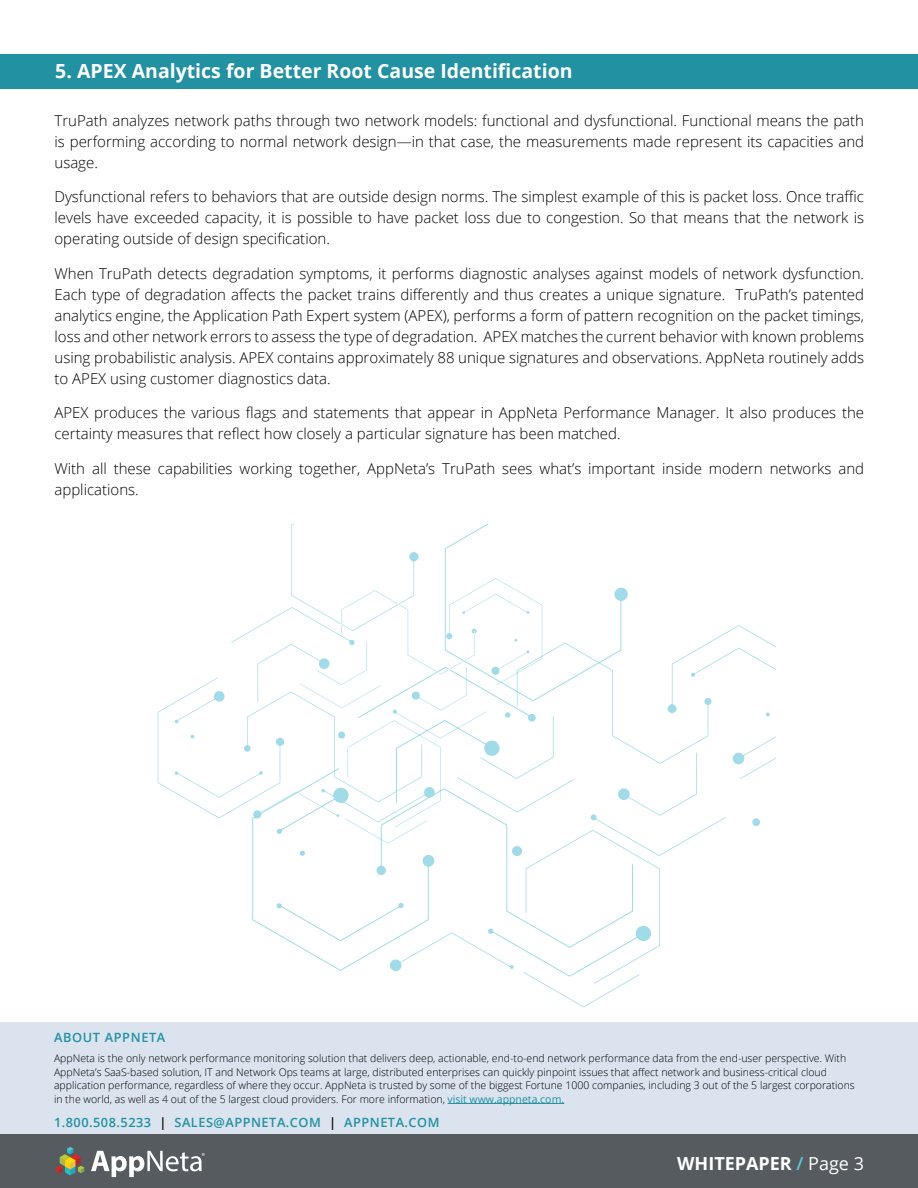
<style>
.page{position:relative;width:918px;height:1188px;background:#fff}
.page>*{position:absolute;margin:0;border:0;box-sizing:border-box;transform-origin:0 0}
.t1{font:700 19.5px "Open Sans";color:#fff}
.t2{font:700 18px "Open Sans";color:#fff}
.t3{font:300 15px/21px "Open Sans";color:#000;text-align:justify}
.t4{font:600 12.75px "Open Sans";letter-spacing:.04em;color:#2291a1}
.t5{font:300 10.5px/13.5px "Open Sans";color:#000101}
.s1{font-weight:400;color:#2291a1}
.s2{color:#000101}
.s3{font-weight:600;color:#5bc7d6}
.s4{font-weight:400}
</style>
<div class="page">
<div style="left:0;top:1134px;width:918px;height:54px;background:#565b5f"></div>
<svg style="left:91px;top:1151px;width:114px;height:26px"></svg>
<svg style="left:56px;top:1147px;width:28px;height:28px"></svg>
<div style="left:0;top:1023px;width:918px;height:111px;background:#dae3ee"></div>
<hr style="left:448px;top:1103px;width:116px;height:1px;background:#2291a1">
<div style="left:0;top:54px;width:918px;height:34px;background:#2291a1"></div>
<svg style="left:158px;top:525px;width:617px;height:482px"></svg>
<h1 class="t1" style="left:55px;top:57px;width:519px">5. APEX Analytics for Better Root Cause Identification</h1>
<p class="t3" style="left:55px;top:110px;width:811px">TruPath analyzes network paths through two network models: functional and dysfunctional. Functional means the path is performing according to normal network design—in that case, the measurements made represent its capacities and usage.</p>
<p class="t3" style="left:55px;top:186px;width:811px">Dysfunctional refers to behaviors that are outside design norms. The simplest example of this is packet loss. Once traffic levels have exceeded capacity, it is possible to have packet loss due to congestion. So that means that the network is operating outside of design specification.</p>
<p class="t3" style="left:55px;top:263px;width:811px">When TruPath detects degradation symptoms, it performs diagnostic analyses against models of network dysfunction.<br>Each type of degradation affects the packet trains differently and thus creates a unique signature. TruPath’s patented analytics engine, the Application Path Expert system (APEX), performs a form of pattern recognition on the packet timings, loss and other network errors to assess the type of degradation. APEX matches the current behavior with known problems using probabilistic analysis. APEX contains approximately 88 unique signatures and observations. AppNeta routinely adds to APEX using customer diagnostics data.</p>
<p class="t3" style="left:55px;top:402px;width:811px">APEX produces the various flags and statements that appear in AppNeta Performance Manager. It also produces the certainty measures that reflect how closely a particular signature has been matched.</p>
<p class="t3" style="left:55px;top:458px;width:811px">With all these capabilities working together, AppNeta’s TruPath sees what’s important inside modern networks and applications.</p>
<p class="t4" style="left:54px;top:1029px;width:113px">ABOUT APPNETA</p>
<p class="t5" style="left:54px;top:1051px;width:802px">AppNeta is the only network performance monitoring solution that delivers deep, actionable, end-to-end network performance data from the end-user perspective. With AppNeta’s SaaS-based solution, IT and Network Ops teams at large, distributed enterprises can quickly pinpoint issues that affect network and business-critical cloud application performance, regardless of where they occur. AppNeta is trusted by some of the biggest Fortune 1000 companies, including 3 out of the 5 largest corporations in the world, as well as 4 out of the 5 largest cloud providers. For more information, <span class="s1">visit www.appneta.com.</span></p>
<p class="t4" style="left:54px;top:1113px;width:387px">1.800.508.5233 <span class="s2">|</span> SALES@APPNETA.COM <span class="s2">|</span> APPNETA.COM</p>
<p class="t2" style="left:677px;top:1151px;width:188px">WHITEPAPER <span class="s3">/</span> <span class="s4">Page 3</span></p>
</div>
